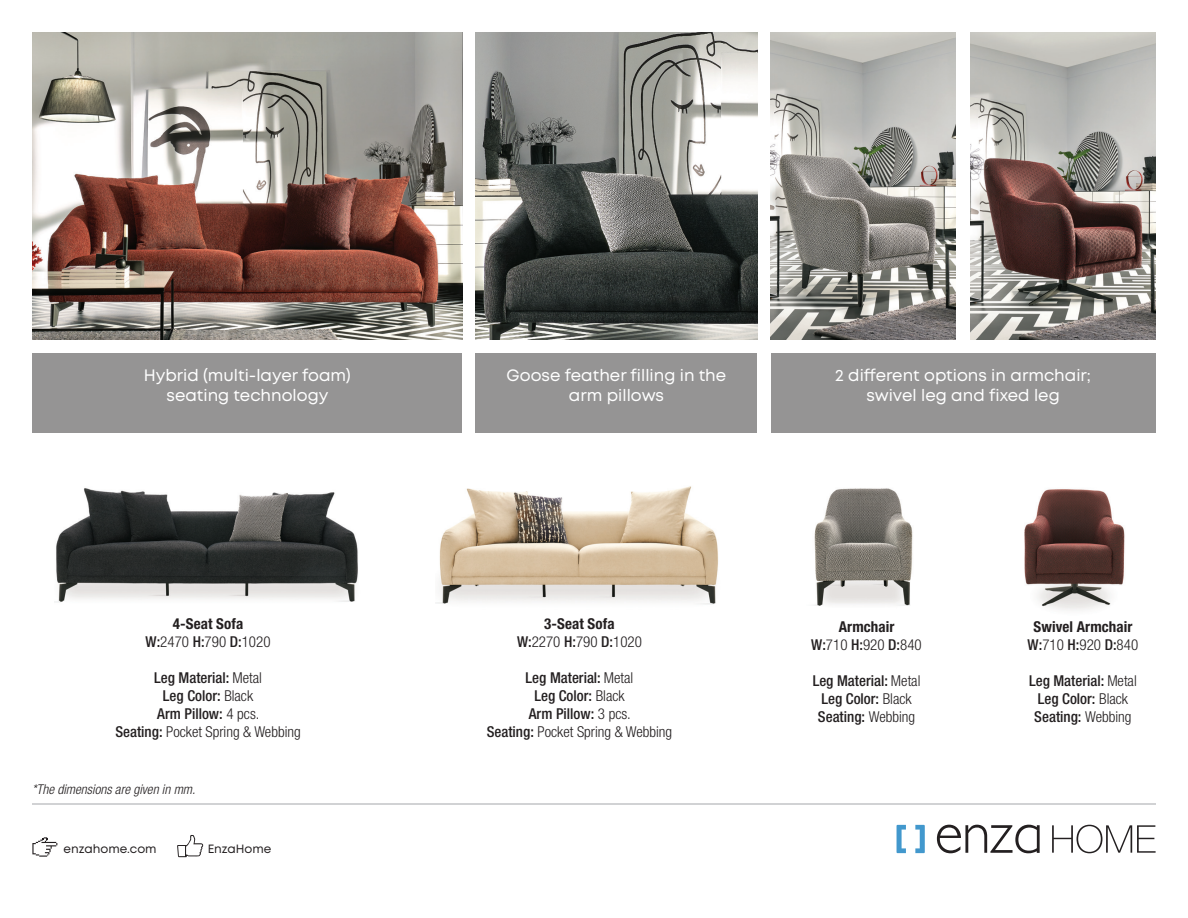
<style>
.page{position:relative;width:1188px;height:918px;background:#fff}
.page>*{position:absolute;margin:0;border:0;box-sizing:border-box;transform-origin:0 0}
.t1{font:16.5px/19.8px "Mont";color:#fff;text-align:center}
.t2{font:500 condensed 15px/18px "Helvetica Neue LT Pro";color:#231f20;text-align:center}
.t3{font:300 condensed 15px/18px "Helvetica Neue LT Pro";color:#231f20;text-align:center}
.t4{font:700 condensed 15px/18px "Helvetica Neue LT Pro";letter-spacing:.005em;color:#231f20;text-align:center}
.t5{font:italic 300 condensed 13.5px "Helvetica Neue LT Pro";color:#231f20}
.t6{font:12px "Mont";color:#231f20}
.s1{font-weight:700}
.s2{font-weight:500}
.s3{font-weight:300}
</style>
<div class="page">
<div style="left:771px;top:353px;width:385px;height:80px;background:#959494"></div>
<img style="left:771px;top:32px;width:184px;height:308px">
<img style="left:971px;top:32px;width:185px;height:308px">
<div style="left:33px;top:353px;width:429px;height:80px;background:#959494"></div>
<img style="left:32px;top:32px;width:430px;height:308px">
<img style="left:476px;top:32px;width:281px;height:308px">
<div style="left:476px;top:353px;width:281px;height:80px;background:#959494"></div>
<img style="left:55px;top:488px;width:303px;height:115px">
<img style="left:436px;top:486px;width:282px;height:119px">
<img style="left:814px;top:488px;width:99px;height:118px">
<img style="left:1024px;top:489px;width:101px;height:122px">
<hr style="left:32px;top:803px;width:1124px;height:2px;background:#d1d2d4">
<svg style="left:937px;top:825px;width:103px;height:28px"></svg>
<svg style="left:915px;top:825px;width:10px;height:28px"></svg>
<svg style="left:897px;top:825px;width:9px;height:28px"></svg>
<svg style="left:1052px;top:825px;width:104px;height:28px"></svg>
<svg style="left:32px;top:837px;width:25px;height:20px"></svg>
<svg style="left:177px;top:835px;width:26px;height:22px"></svg>
<p class="t1" style="left:144px;top:366px;width:209px">Hybrid (multi-layer foam) seating technology</p>
<p class="t1" style="left:507px;top:366px;width:221px">Goose feather filling in the arm pillows</p>
<p class="t3" style="left:146px;top:615px;width:126px"><span class="s1">4-Seat Sofa<br></span><span class="s2">W:</span>2470 <span class="s2">H:</span>790 <span class="s2">D:</span>1020</p>
<p class="t2" style="left:115px;top:669px;width:187px">Leg Material: <span class="s3">Metal<br></span>Leg Color: <span class="s3">Black<br></span>Arm Pillow: <span class="s3">4 pcs.<br></span>Seating: <span class="s3">Pocket Spring &amp; Webbing</span></p>
<p class="t5" style="left:32px;top:781px;width:165px">*The dimensions are given in mm.</p>
<p class="t6" style="left:64px;top:841px;width:95px">enzahome.com</p>
<p class="t6" style="left:208px;top:841px;width:65px">EnzaHome</p>
<p class="t3" style="left:517px;top:615px;width:126px"><span class="s1">3-Seat Sofa<br></span><span class="s2">W:</span>2270 <span class="s2">H:</span>790 <span class="s2">D:</span>1020</p>
<p class="t2" style="left:487px;top:669px;width:187px">Leg Material: <span class="s3">Metal<br></span>Leg Color: <span class="s3">Black<br></span>Arm Pillow: <span class="s3">3 pcs.<br></span>Seating: <span class="s3">Pocket Spring &amp; Webbing</span></p>
<p class="t1" style="left:835px;top:366px;width:257px">2 different options in armchair; swivel leg and fixed leg</p>
<p class="t3" style="left:811px;top:618px;width:112px"><span class="s1">Armchair<br></span><span class="s2">W:</span>710 <span class="s2">H:</span>920 <span class="s2">D:</span>840</p>
<p class="t2" style="left:813px;top:672px;width:109px">Leg Material: <span class="s3">Metal<br></span>Leg Color: <span class="s3">Black<br></span>Seating: <span class="s3">Webbing</span></p>
<p class="t4" style="left:1028px;top:618px;width:112px">Swivel Armchair<br><span class="s2">W:</span><span class="s3">710</span> <span class="s2">H:</span><span class="s3">920</span> <span class="s2">D:</span><span class="s3">840</span></p>
<p class="t2" style="left:1029px;top:672px;width:109px">Leg Material: <span class="s3">Metal<br></span>Leg Color: <span class="s3">Black<br></span>Seating: <span class="s3">Webbing</span></p>
</div>
